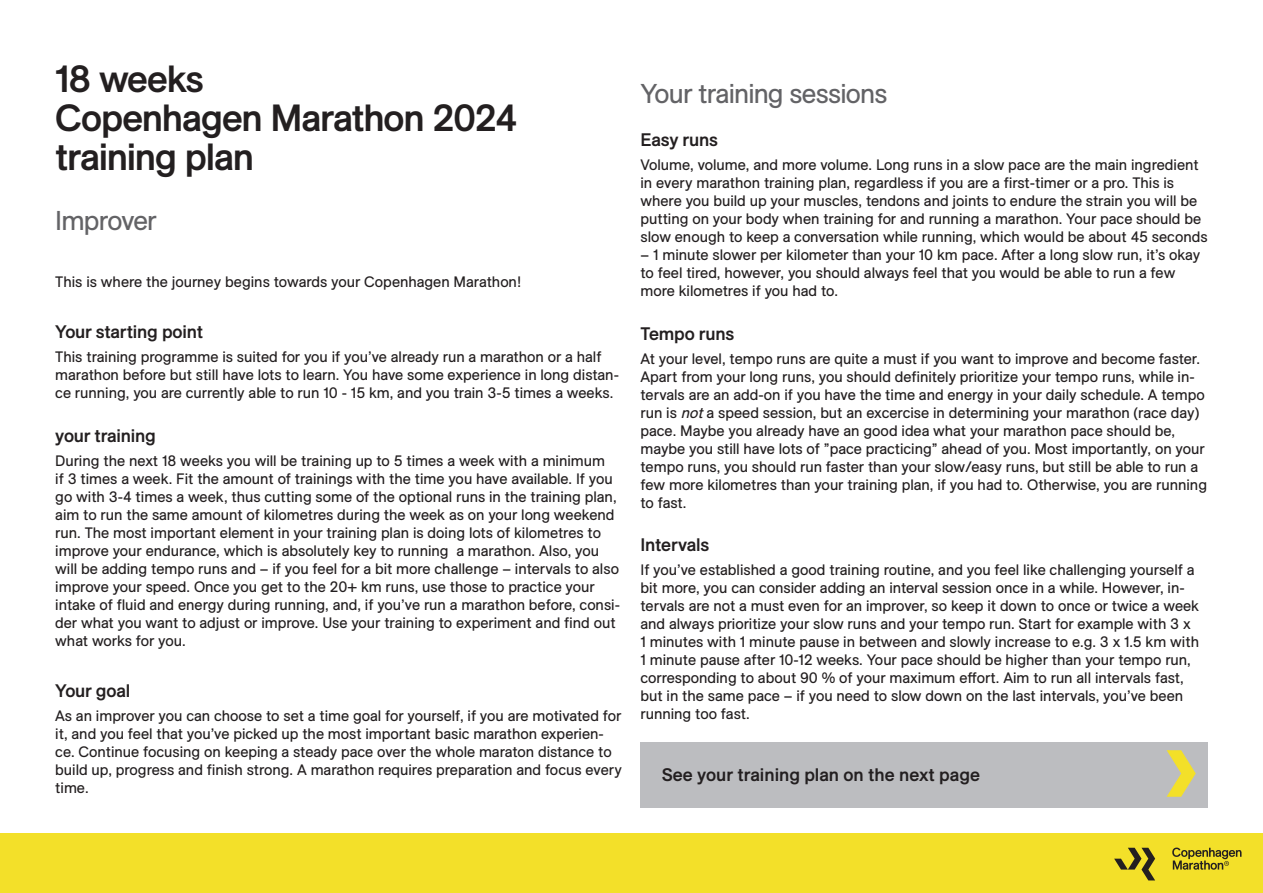
<style>
.page{position:relative;width:1263px;height:893px;background:#fff}
.page>*{position:absolute;margin:0;border:0;box-sizing:border-box;transform-origin:0 0}
.t1{font:500 37.5px "ES Allianz";letter-spacing:-.03em;color:#231f20}
.t2{font:27px "ES Allianz";letter-spacing:-.03em;color:#636366}
.t3{font:500 18px "ES Allianz";letter-spacing:-.01em;color:#231f20}
.t4{font:15px/18px "ES Allianz";color:#231f20}
.s1{font-style:italic}
</style>
<div class="page">
<div style="left:0;top:833px;width:1263px;height:60px;background:#f3e029"></div>
<svg style="left:1172px;top:848px;width:69px;height:22px"></svg>
<svg style="left:1114px;top:848px;width:41px;height:32px"></svg>
<div style="left:640px;top:742px;width:568px;height:66px;background:#bcbdc0"></div>
<svg style="left:1166px;top:750px;width:30px;height:47px"></svg>
<p class="t1" style="left:55px;top:51px;width:150px">18 weeks</p>
<p class="t1" style="left:55px;top:90px;width:463px">Copenhagen Marathon 2024</p>
<p class="t1" style="left:55px;top:129px;width:200px">training plan</p>
<p class="t2" style="left:55px;top:200px;width:103px">Improver</p>
<p class="t4" style="left:55px;top:273px;width:467px">This is where the journey begins towards your Copenhagen Marathon!</p>
<p class="t3" style="left:55px;top:318px;width:149px">Your starting point</p>
<p class="t4" style="left:55px;top:348px;width:565px">This training programme is suited for you if you’ve already run a marathon or a half marathon before but still have lots to learn. You have some experience in long distan&shy;ce running, you are currently able to run 10 - 15 km, and you train 3-5 times a weeks.</p>
<p class="t3" style="left:55px;top:422px;width:102px">your training</p>
<p class="t4" style="left:55px;top:451px;width:566px">During the next 18 weeks you will be training up to 5 times a week with a minimum<br>if 3 times a week. Fit the amount of trainings with the time you have available. If you go with 3-4 times a week, thus cutting some of the optional runs in the training plan, aim to run the same amount of kilometres during the week as on your long weekend run. The most important element in your training plan is doing lots of kilometres to improve your endurance, which is absolutely key to running a marathon. Also, you will be adding tempo runs and – if you feel for a bit more challenge – intervals to also improve your speed. Once you get to the 20+ km runs, use those to practice your intake of fluid and energy during running, and, if you’ve run a marathon before, consi&shy;der what you want to adjust or improve. Use your training to experiment and find out what works for you.</p>
<p class="t3" style="left:55px;top:677px;width:76px">Your goal</p>
<p class="t4" style="left:55px;top:706px;width:568px">As an improver you can choose to set a time goal for yourself, if you are motivated for it, and you feel that you’ve picked up the most important basic marathon experien&shy;ce. Continue focusing on keeping a steady pace over the whole maraton distance to build up, progress and finish strong. A marathon requires preparation and focus every time.</p>
<p class="t2" style="left:640px;top:73px;width:249px">Your training sessions</p>
<p class="t3" style="left:640px;top:126px;width:79px">Easy runs</p>
<p class="t4" style="left:640px;top:156px;width:569px">Volume, volume, and more volume. Long runs in a slow pace are the main ingredient in every marathon training plan, regardless if you are a first-timer or a pro. This is where you build up your muscles, tendons and joints to endure the strain you will be putting on your body when training for and running a marathon. Your pace should be slow enough to keep a conversation while running, which would be about 45 seconds</p>
<p class="t4" style="left:640px;top:246px;width:561px">– 1 minute slower per kilometer than your 10 km pace. After a long slow run, it’s okay to feel tired, however, you should always feel that you would be able to run a few more kilometres if you had to.</p>
<p class="t3" style="left:640px;top:320px;width:95px">Tempo runs</p>
<p class="t4" style="left:640px;top:349px;width:568px">At your level, tempo runs are quite a must if you want to improve and become faster.<br>Apart from your long runs, you should definitely prioritize your tempo runs, while in&shy;tervals are an add-on if you have the time and energy in your daily schedule. A tempo run is <span class="s1">not</span>a speed session, but an excercise in determining your marathon (race day) pace. Maybe you already have an good idea what your marathon pace should be, maybe you still have lots of ”pace practicing” ahead of you. Most importantly, on your tempo runs, you should run faster than your slow/easy runs, but still be able to run a few more kilometres than your training plan, if you had to. Otherwise, you are running to fast.</p>
<p class="t3" style="left:640px;top:531px;width:70px">Intervals</p>
<p class="t4" style="left:640px;top:561px;width:560px">If you’ve established a good training routine, and you feel like challenging yourself a bit more, you can consider adding an interval session once in a while. However, in&shy;tervals are not a must even for an improver, so keep it down to once or twice a week and always prioritize your slow runs and your tempo run. Start for example with 3 x 1 minutes with 1 minute pause in between and slowly increase to e.g. 3 x 1.5 km with 1 minute pause after 10-12 weeks. Your pace should be higher than your tempo run, corresponding to about 90 % of your maximum effort. Aim to run all intervals fast, but in the same pace – if you need to slow down on the last intervals, you’ve been running too fast.</p>
<p class="t3" style="left:662px;top:761px;width:320px">See your training plan on the next page</p>
</div>
